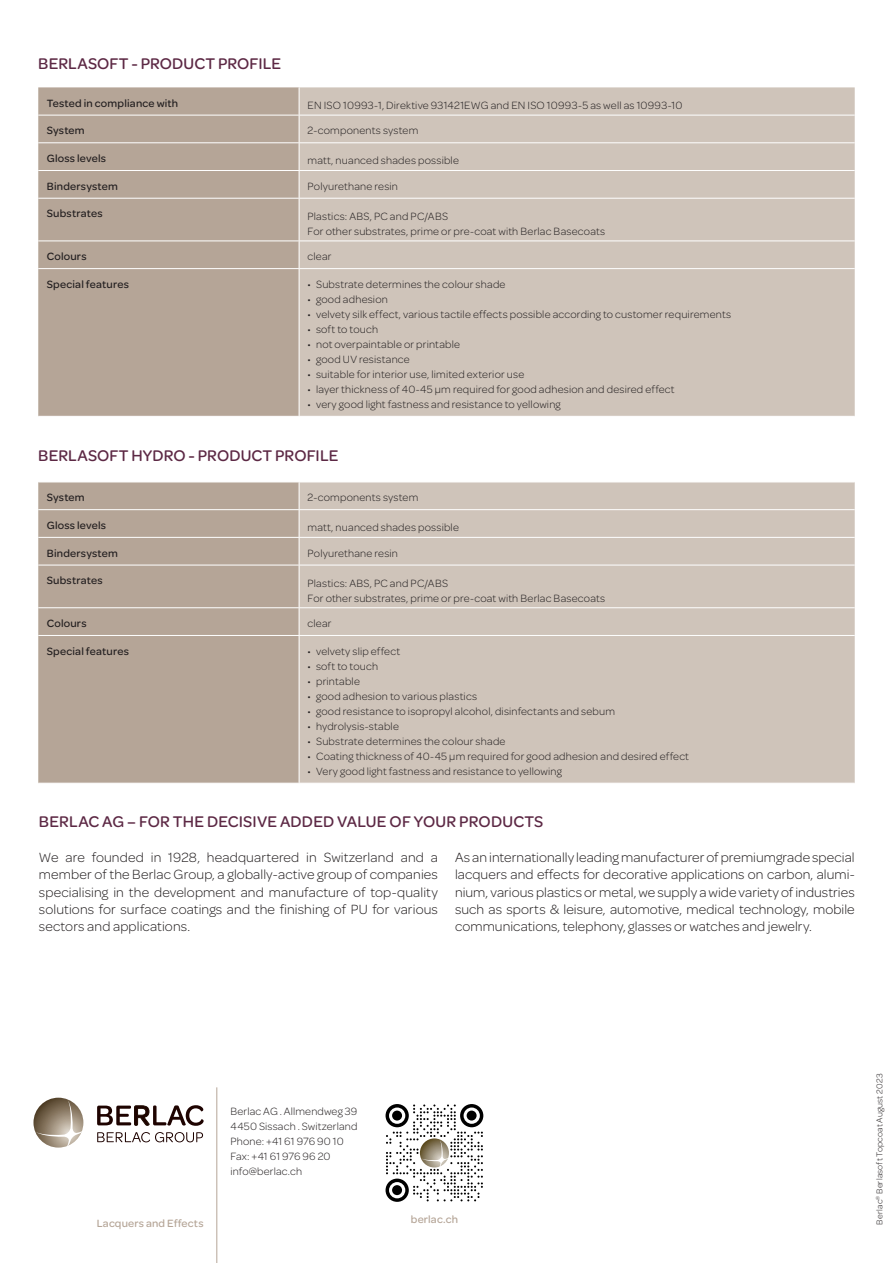
<style>
.page{position:relative;width:893px;height:1263px;background:#fff}
.page>*{position:absolute;margin:0;border:0;box-sizing:border-box;transform-origin:0 0}
.t1{font:500 16.5px "Omnes";letter-spacing:.01em;color:#5c2844}
.t2{font:300 14.25px/17.2px "Omnes";letter-spacing:.01em;color:#231f20;text-align:justify}
.t3{font:300 11.25px "Omnes";letter-spacing:.02em;color:#231f20}
.t4{font:500 11.25px "Omnes";letter-spacing:.02em;color:#231f20}
.t5{font:500 11.25px "Omnes";letter-spacing:.015em;color:#b5a597}
.t6{font:300 9px "Omnes";letter-spacing:.02em;color:#231f20}
</style>
<div class="page">
<svg style="left:97px;top:1132px;width:106px;height:10px"></svg>
<svg style="left:97px;top:1105px;width:107px;height:21px"></svg>
<svg style="left:33px;top:1098px;width:50px;height:49px"></svg>
<svg style="left:36px;top:1100px;width:46px;height:46px"></svg>
<hr style="left:216px;top:1087px;width:1px;height:176px;background:#b5a597">
<svg style="left:386px;top:1104px;width:97px;height:98px"></svg>
<div style="left:38px;top:87px;width:261px;height:329px;background:#b5a597"></div>
<div style="left:300px;top:87px;width:555px;height:329px;background:#cfc4ba"></div>
<hr style="left:38px;top:115px;width:261px;height:1px;background:#fff">
<hr style="left:299px;top:115px;width:556px;height:1px;background:#fff">
<hr style="left:38px;top:142px;width:261px;height:1px;background:#fff">
<hr style="left:299px;top:142px;width:556px;height:1px;background:#fff">
<hr style="left:38px;top:170px;width:261px;height:1px;background:#fff">
<hr style="left:299px;top:170px;width:556px;height:1px;background:#fff">
<svg style="left:299px;top:87px;width:1px;height:111px"></svg>
<hr style="left:38px;top:198px;width:261px;height:1px;background:#fff">
<hr style="left:299px;top:198px;width:556px;height:1px;background:#fff">
<hr style="left:38px;top:241px;width:261px;height:1px;background:#fff">
<hr style="left:299px;top:241px;width:556px;height:1px;background:#fff">
<svg style="left:299px;top:241px;width:1px;height:27px"></svg>
<hr style="left:38px;top:268px;width:261px;height:1px;background:#fff">
<hr style="left:299px;top:268px;width:556px;height:1px;background:#fff">
<div style="left:38px;top:483px;width:261px;height:300px;background:#b5a597"></div>
<div style="left:300px;top:483px;width:555px;height:300px;background:#cfc4ba"></div>
<hr style="left:38px;top:509px;width:261px;height:1px;background:#fff">
<hr style="left:299px;top:509px;width:556px;height:1px;background:#fff">
<hr style="left:38px;top:537px;width:261px;height:1px;background:#fff">
<hr style="left:299px;top:537px;width:556px;height:1px;background:#fff">
<svg style="left:299px;top:482px;width:1px;height:83px"></svg>
<hr style="left:38px;top:565px;width:261px;height:1px;background:#fff">
<hr style="left:299px;top:565px;width:556px;height:1px;background:#fff">
<hr style="left:38px;top:607px;width:261px;height:1px;background:#fff">
<hr style="left:299px;top:607px;width:556px;height:1px;background:#fff">
<svg style="left:299px;top:608px;width:1px;height:27px"></svg>
<hr style="left:38px;top:635px;width:261px;height:1px;background:#fff">
<hr style="left:299px;top:635px;width:556px;height:1px;background:#fff">
<p class="t1" style="left:38px;top:52px;width:244px">BERLASOFT - PRODUCT PROFILE</p>
<p class="t4" style="left:47px;top:95px;width:133px">Tested in compliance with</p>
<p class="t3" style="left:308px;top:98px;width:376px">EN ISO 10993-1, Direktive 931421EWG and EN ISO 10993-5 as well as 10993-10</p>
<p class="t4" style="left:47px;top:123px;width:39px">System</p>
<p class="t3" style="left:308px;top:123px;width:112px">2-components system</p>
<p class="t4" style="left:47px;top:151px;width:61px">Gloss levels</p>
<p class="t3" style="left:308px;top:153px;width:153px">matt, nuanced shades possible</p>
<p class="t4" style="left:47px;top:178px;width:73px">Bindersystem</p>
<p class="t3" style="left:308px;top:178px;width:92px">Polyurethane resin</p>
<p class="t4" style="left:47px;top:206px;width:57px">Substrates</p>
<p class="t3" style="left:308px;top:208px;width:142px">Plastics: ABS, PC and PC/ABS</p>
<p class="t3" style="left:308px;top:223px;width:299px">For other substrates, prime or pre-coat with Berlac Basecoats</p>
<p class="t4" style="left:47px;top:249px;width:41px">Colours</p>
<p class="t3" style="left:308px;top:249px;width:26px">clear</p>
<p class="t4" style="left:47px;top:276px;width:84px">Special features</p>
<p class="t3" style="left:308px;top:277px;width:199px">• Substrate determines the colour shade</p>
<p class="t3" style="left:308px;top:292px;width:82px">• good adhesion</p>
<p class="t3" style="left:308px;top:307px;width:425px">• velvety silk effect, various tactile effects possible according to customer requirements</p>
<p class="t3" style="left:308px;top:322px;width:72px">• soft to touch</p>
<p class="t3" style="left:308px;top:337px;width:154px">• not overpaintable or printable</p>
<p class="t3" style="left:308px;top:352px;width:104px">• good UV resistance</p>
<p class="t3" style="left:308px;top:367px;width:218px">• suitable for interior use, limited exterior use</p>
<p class="t3" style="left:308px;top:382px;width:369px">• layer thickness of 40-45 µm required for good adhesion and desired effect</p>
<p class="t3" style="left:308px;top:397px;width:255px">• very good light fastness and resistance to yellowing</p>
<p class="t1" style="left:38px;top:444px;width:302px">BERLASOFT HYDRO - PRODUCT PROFILE</p>
<p class="t4" style="left:47px;top:490px;width:39px">System</p>
<p class="t3" style="left:308px;top:490px;width:112px">2-components system</p>
<p class="t4" style="left:47px;top:517px;width:61px">Gloss levels</p>
<p class="t3" style="left:308px;top:520px;width:153px">matt, nuanced shades possible</p>
<p class="t4" style="left:47px;top:545px;width:73px">Bindersystem</p>
<p class="t3" style="left:308px;top:545px;width:92px">Polyurethane resin</p>
<p class="t4" style="left:47px;top:573px;width:57px">Substrates</p>
<p class="t3" style="left:308px;top:575px;width:142px">Plastics: ABS, PC and PC/ABS</p>
<p class="t3" style="left:308px;top:590px;width:299px">For other substrates, prime or pre-coat with Berlac Basecoats</p>
<p class="t4" style="left:47px;top:615px;width:41px">Colours</p>
<p class="t3" style="left:308px;top:616px;width:26px">clear</p>
<p class="t4" style="left:47px;top:643px;width:84px">Special features</p>
<p class="t3" style="left:308px;top:643px;width:94px">• velvety slip effect</p>
<p class="t3" style="left:308px;top:658px;width:72px">• soft to touch</p>
<p class="t3" style="left:308px;top:673px;width:54px">• printable</p>
<p class="t3" style="left:308px;top:688px;width:171px">• good adhesion to various plastics</p>
<p class="t3" style="left:308px;top:703px;width:309px">• good resistance to isopropyl alcohol, disinfectants and sebum</p>
<p class="t3" style="left:308px;top:718px;width:93px">• hydrolysis-stable</p>
<p class="t3" style="left:308px;top:733px;width:199px">• Substrate determines the colour shade</p>
<p class="t3" style="left:308px;top:748px;width:383px">• Coating thickness of 40-45 µm required for good adhesion and desired effect</p>
<p class="t3" style="left:308px;top:763px;width:256px">• Very good light fastness and resistance to yellowing</p>
<p class="t1" style="left:39px;top:811px;width:506px">BERLAC AG – FOR THE DECISIVE ADDED VALUE OF YOUR PRODUCTS</p>
<p class="t2" style="left:39px;top:848px;width:401px">We are founded in 1928, headquartered in Switzerland and a member of the Berlac Group, a globally-active group of companies specialising in the development and manufacture of top-quality solutions for surface coatings and the finishing of PU for various sectors and applications.</p>
<p class="t2" style="left:455px;top:848px;width:401px">As an internationally leading manufacturer of premiumgrade special lacquers and effects for decorative applications on carbon, alumi&shy;nium, various plastics or metal, we supply a wide variety of industries such as sports &amp; leisure, automotive, medical technology, mobile communications, telephony, glasses or watches and jewelry.</p>
<p class="t5" style="left:97px;top:1216px;width:108px">Lacquers and Effects</p>
<p class="t3" style="left:231px;top:1103px;width:128px">Berlac AG . Allmendweg 39</p>
<p class="t3" style="left:231px;top:1118px;width:128px">4450 Sissach . Switzerland</p>
<p class="t3" style="left:231px;top:1133px;width:115px">Phone: +41 61 976 90 10</p>
<p class="t3" style="left:231px;top:1148px;width:102px">Fax: +41 61 976 96 20</p>
<p class="t3" style="left:231px;top:1163px;width:73px">info@berlac.ch</p>
<p class="t5" style="left:411px;top:1211px;width:49px">berlac.ch</p>
<p class="t6" style="left:873px;top:1225px;width:153px;rotate:-90deg">Berlac<sup>®</sup> Berlasoft Topcoat August 2023</p>
</div>
